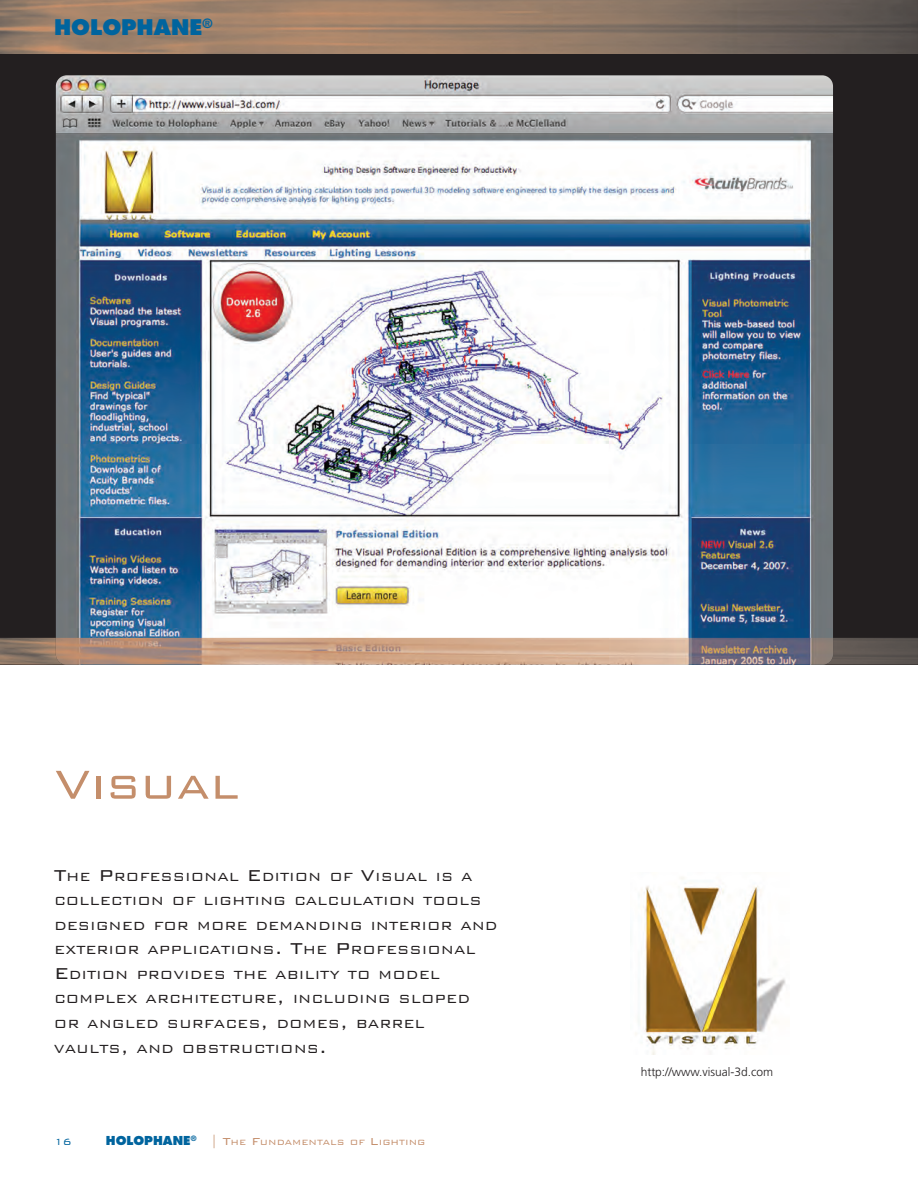
<style>
.page{position:relative;width:918px;height:1188px;background:#fff}
.page>*{position:absolute;margin:0;border:0;box-sizing:border-box;transform-origin:0 0}
.t1{font:300 54px "Bank Gothic";color:#c48e6b}
.t2{font:800 21px "Futura Std";color:#00649e}
.t3{font:300 15.75px/24.6px "Bank Gothic";color:#231f20}
.t4{font:300 12px "Frutiger";color:#231f20}
.t5{font:300 12px "Bank Gothic";color:#00649e}
.t6{font:300 10.2px "Bank Gothic";color:#c48e6b}
.s1{font-size:21px}
.s2{font-family:"Futura Std";font-weight:800;font-size:12px;color:#00649e}
.s3{font-size:13.5px}
</style>
<div class="page">
<div style="left:0;top:0;width:918px;height:665px;background:#231f20"></div>
<img style="left:0;top:0;width:918px;height:54px">
<img style="left:635px;top:877px;width:151px;height:178px">
<img style="left:56px;top:75px;width:777px;height:590px;border-radius:11px">
<img style="left:824px;top:638px;width:94px;height:27px">
<img style="left:0;top:638px;width:65px;height:27px">
<img style="left:56px;top:654px;width:777px;height:11px">
<h2 class="t2" style="left:54px;top:15px;width:160px">HOLOPHANE<sup>®</sup></h2>
<h1 class="t1" style="left:54px;top:748px;width:187px">Visual</h1>
<p class="t3" style="left:54px;top:863px;width:445px"><span class="s1">T</span>HE <span class="s1">P</span>ROFESSIONAL <span class="s1">E</span>DITION OF <span class="s1">V</span>ISUAL IS A COLLECTION OF LIGHTING CALCULATION TOOLS DESIGNED FOR MORE DEMANDING INTERIOR AND EXTERIOR APPLICATIONS<span class="s1">. T</span>HE <span class="s1">P</span>ROFESSIONAL <span class="s1">E</span>DITION PROVIDES THE ABILITY TO MODEL COMPLEX ARCHITECTURE<span class="s1">,</span> INCLUDING SLOPED OR ANGLED SURFACES<span class="s1">,</span> DOMES<span class="s1">,</span> BARREL VAULTS<span class="s1">,</span> AND OBSTRUCTIONS<span class="s1">.</span></p>
<p class="t5" style="left:54px;top:1134px;width:19px">16</p>
<p class="t6" style="left:106px;top:1135px;width:321px"><span class="s2">HOLOPHANE</span><sup>®</sup> <span class="s3">| T</span>HE <span class="s3">F</span>UNDAMENTALS OF <span class="s3">L</span>IGHTING</p>
<p class="t4" style="left:641px;top:1067px;width:134px">http://www.visual-3d.com</p>
</div>
